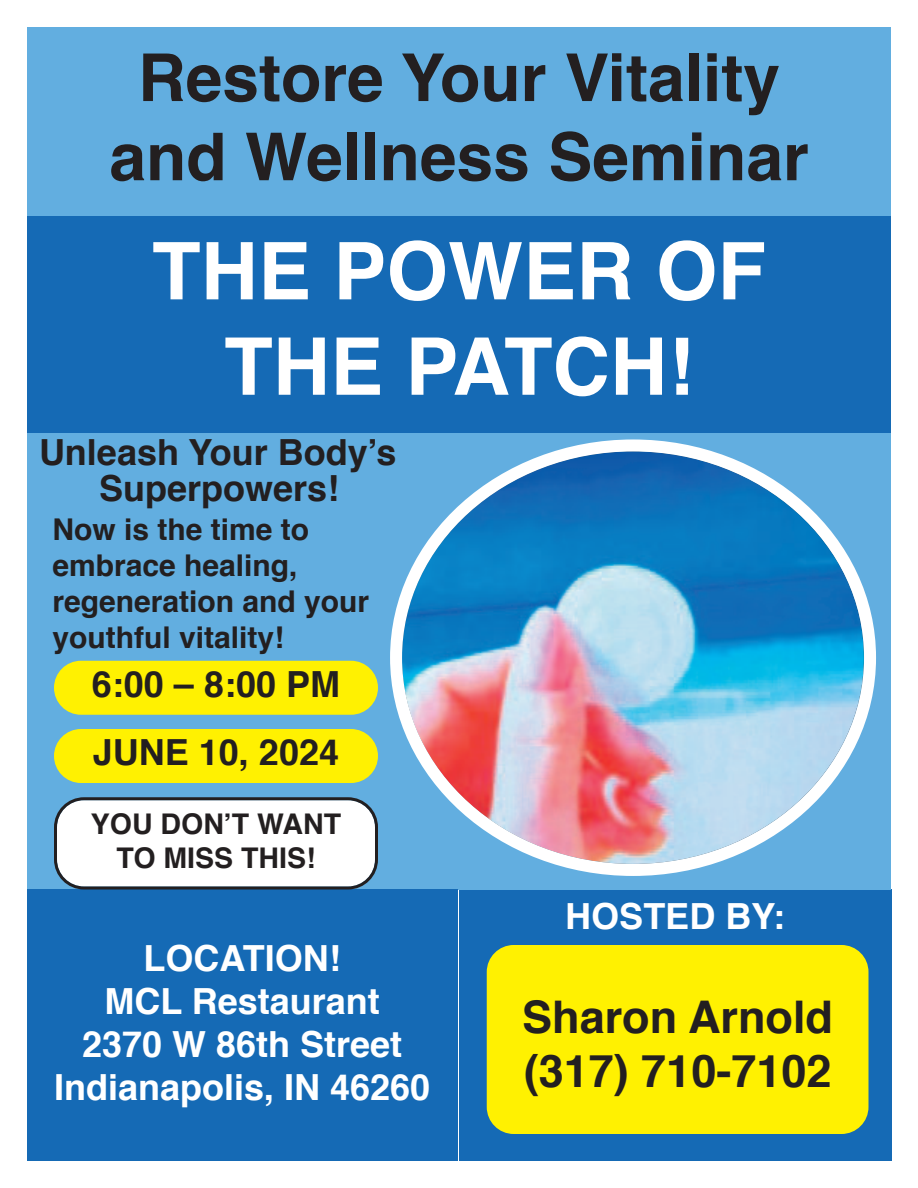
<style>
.page{position:relative;width:918px;height:1188px;background:#fff}
.page>*{position:absolute;margin:0;border:0;box-sizing:border-box;transform-origin:0 0}
.t1{font:700 79.5px "Helvetica";color:#fff}
.t2{font:700 66px "Helvetica";color:#231f20}
.t3{font:700 45px "Helvetica";color:#231f20}
.t4{font:700 36px "Helvetica";color:#fff}
.t5{font:700 36px "Helvetica";color:#231f20}
.t6{font:700 30px/36px "Helvetica";color:#231f20}
.t7{font:700 28.5px "Helvetica";color:#231f20}
</style>
<div class="page">
<div style="left:459px;top:890px;width:432px;height:271px;background:#156ab5"></div>
<div style="left:27px;top:27px;width:864px;height:189px;background:#62aee0"></div>
<div style="left:27px;top:432px;width:864px;height:458px;background:#62aee0"></div>
<div style="left:27px;top:216px;width:864px;height:216px;background:#156ab5"></div>
<div style="left:27px;top:890px;width:430px;height:271px;background:#156ab5"></div>
<div style="left:487px;top:945px;width:382px;height:189px;background:#fff101;border-radius:27px"></div>
<div style="left:54px;top:661px;width:324px;height:54px;background:#fff101;border-radius:27px"></div>
<div style="left:54px;top:729px;width:324px;height:54px;background:#fff101;border-radius:27px"></div>
<svg style="left:54px;top:797px;width:324px;height:93px"></svg>
<svg style="left:390px;top:439px;width:486px;height:437px"></svg>
<p class="t2" style="left:138px;top:50px;width:643px">Restore Your Vitality</p>
<p class="t2" style="left:109px;top:129px;width:701px">and Wellness Seminar</p>
<p class="t1" style="left:152px;top:238px;width:615px">THE POWER OF</p>
<p class="t1" style="left:224px;top:334px;width:471px">THE PATCH!</p>
<p class="t5" style="left:39px;top:437px;width:359px">Unleash Your Body’s</p>
<p class="t5" style="left:99px;top:473px;width:242px">Superpowers!</p>
<p class="t6" style="left:52px;top:514px;width:258px">Now is the time to</p>
<p class="t6" style="left:52px;top:550px;width:247px">embrace healing,</p>
<p class="t6" style="left:52px;top:586px;width:318px">regeneration and your youthful vitality!</p>
<p class="t5" style="left:92px;top:669px;width:250px">6:00 – 8:00 PM</p>
<p class="t5" style="left:93px;top:737px;width:248px">JUNE 10, 2024</p>
<p class="t7" style="left:91px;top:812px;width:252px">YOU DON’T WANT</p>
<p class="t7" style="left:117px;top:846px;width:201px">TO MISS THIS!</p>
<p class="t4" style="left:144px;top:943px;width:199px">LOCATION!</p>
<p class="t4" style="left:105px;top:986px;width:277px">MCL Restaurant</p>
<p class="t4" style="left:82px;top:1030px;width:322px">2370 W 86th Street</p>
<p class="t4" style="left:54px;top:1073px;width:378px">Indianapolis, IN 46260</p>
<p class="t4" style="left:565px;top:901px;width:221px">HOSTED BY:</p>
<p class="t3" style="left:522px;top:998px;width:312px">Sharon Arnold</p>
<p class="t3" style="left:524px;top:1052px;width:309px">(317) 710-7102</p>
</div>
